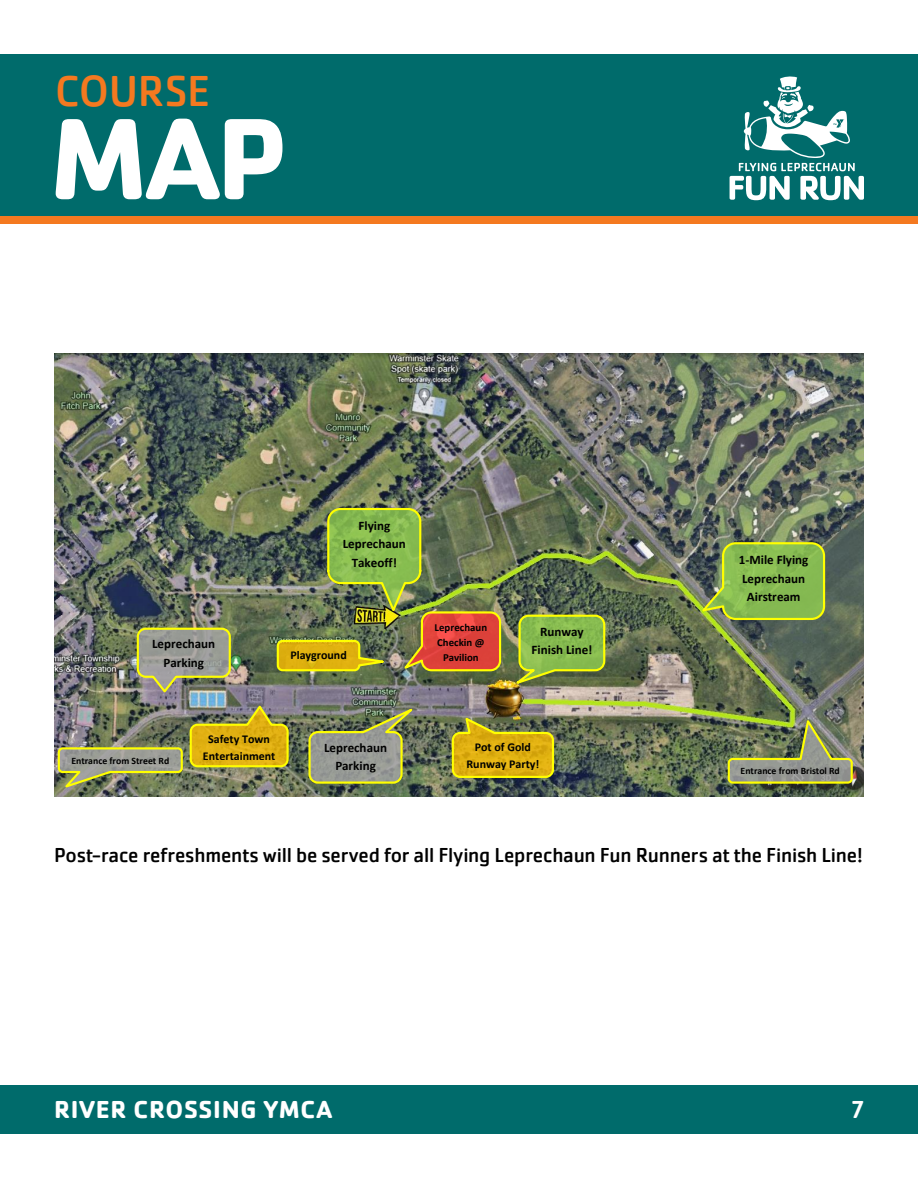
<style>
.page{position:relative;width:918px;height:1188px;background:#fff}
.page>*{position:absolute;margin:0;border:0;box-sizing:border-box;transform-origin:0 0}
.t1{font:700 120px "Cachet Pro";color:#fff}
.t2{font:45px "Cachet Pro";color:#f47920}
.t3{font:700 25.5px "Cachet Pro";letter-spacing:.03em;color:#fff}
.t4{font:500 25.5px "Cachet Pro";color:#fff}
.t5{font:21px "Cachet Pro";letter-spacing:-.01em;color:#000}
.t6{font:700 13.05px/18.3px "Calibri";color:#000;text-align:center}
.t7{font:700 12px/16.8px "Calibri";color:#000;text-align:center}
.t8{font:700 10.8px/15.3px "Calibri";color:#000;text-align:center}
.t9{font:700 9.75px "Calibri";color:#000}
</style>
<div class="page">
<div style="left:0;top:54px;width:918px;height:169px;background:#006b6b"></div>
<div style="left:0;top:1085px;width:918px;height:49px;background:#006b6b"></div>
<div style="left:0;top:216px;width:918px;height:8px;background:#f47920"></div>
<svg style="left:730px;top:76px;width:134px;height:124px"></svg>
<img style="left:55px;top:353px;width:809px;height:443px">
<img style="left:136px;top:627px;width:96px;height:68px">
<img style="left:307px;top:702px;width:117px;height:83px">
<svg style="left:698px;top:541px;width:128px;height:80px;background:#87af4d"></svg>
<img style="left:276px;top:507px;width:330px;height:182px">
<img style="left:451px;top:715px;width:104px;height:64px">
<img style="left:727px;top:715px;width:127px;height:70px">
<img style="left:57px;top:703px;width:233px;height:88px">
<h2 class="t2" style="left:55px;top:65px;width:157px">COURSE</h2>
<h1 class="t1" style="left:49px;top:84px;width:240px">MAP</h1>
<p class="t6" style="left:343px;top:516px;width:65px">Flying<br>Leprechaun<br>Takeoff!</p>
<p class="t6" style="left:152px;top:635px;width:65px">Leprechaun<br>Parking</p>
<p class="t7" style="left:290px;top:646px;width:58px">Playground</p>
<p class="t9" style="left:71px;top:754px;width:99px">Entrance from Street Rd</p>
<p class="t7" style="left:203px;top:731px;width:74px">Safety Town<br>Entertainment</p>
<p class="t6" style="left:324px;top:738px;width:65px">Leprechaun<br>Parking</p>
<p class="t8" style="left:435px;top:619px;width:54px">Leprechaun<br>Checkin @<br>Pavilion</p>
<p class="t6" style="left:532px;top:622px;width:62px">Runway<br>Finish Line!</p>
<p class="t7" style="left:467px;top:739px;width:74px">Pot of Gold<br>Runway Party!</p>
<p class="t6" style="left:739px;top:551px;width:71px">1-Mile Flying<br>Leprechaun<br>Airstream</p>
<p class="t9" style="left:741px;top:764px;width:101px">Entrance from Bristol Rd</p>
<h3 class="t5" style="left:54px;top:843px;width:810px">Post-race refreshments will be served for all Flying Leprechaun Fun Runners at the Finish Line!</h3>
<h3 class="t3" style="left:54px;top:1094px;width:280px">RIVER CROSSING YMCA</h3>
<h3 class="t4" style="left:852px;top:1095px;width:14px">7</h3>
</div>
